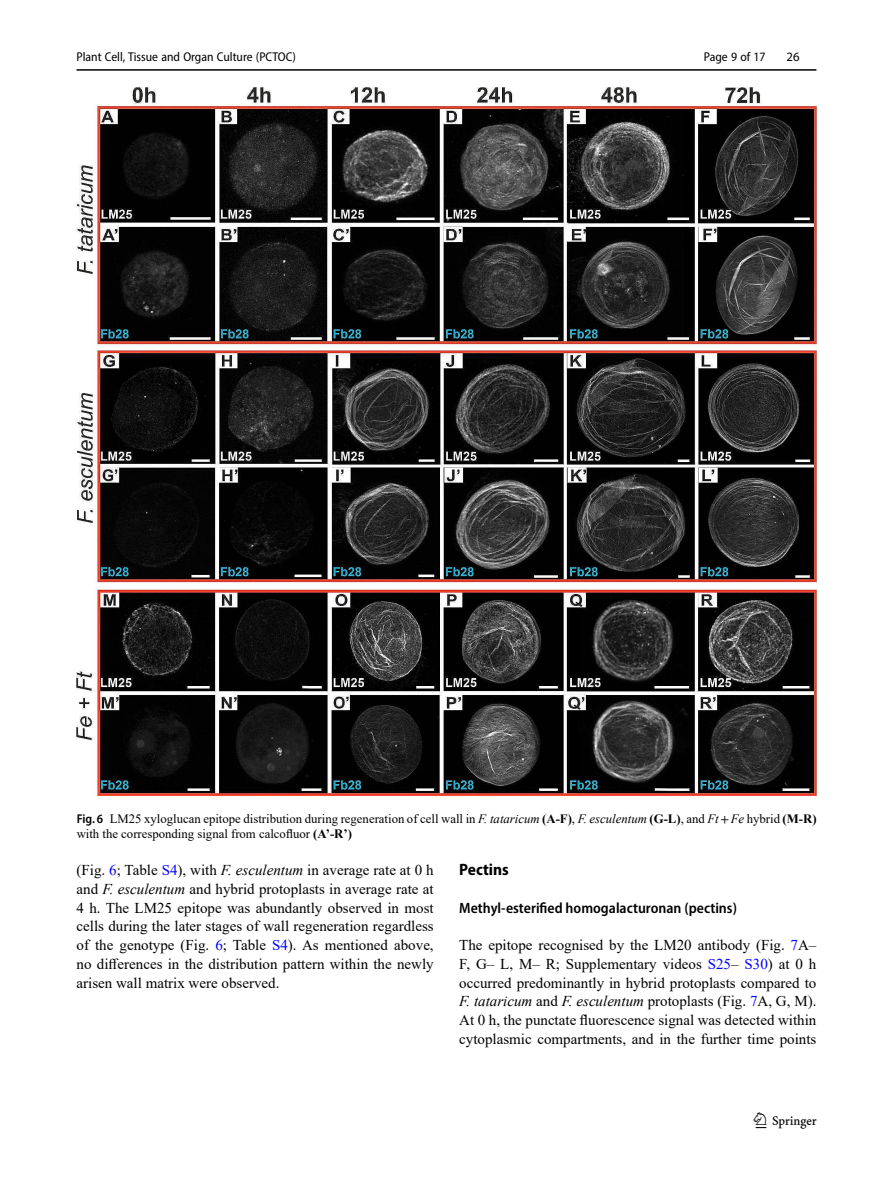
<style>
.page{position:relative;width:893px;height:1187px;background:#fff}
.page>*{position:absolute;margin:0;border:0;box-sizing:border-box;transform-origin:0 0}
.t1{font:22.5px "Springnew";color:#000}
.Head_2{font:700 semi-condensed 16.5px "Myriad Pro";color:#000}
.Body_Text_Indent{font:15px/18.8px "Times New Roman";color:#000;text-align:justify}
.Body_Text{font:15px/18.8px "Times New Roman";color:#000;text-align:justify}
.Head_3_after_2{font:600 semi-condensed 15px "Myriad Pro";color:#000}
.Figure_Caption{font:12.75px/15px "Times New Roman";color:#000}
.t2{font:semi-condensed 12.75px "Myriad Pro";color:#000}
.t3{font:12.75px "Myriad Pro";color:#000}
.s1{font-family:"Myriad Pro";font-weight:600;font-stretch:semi-condensed}
.s2{font-style:italic}
.s3{font-weight:700}
.s4{font-family:"STIX"}
.s5{color:#00f}
</style>
<div class="page">
<hr style="left:77px;top:69px;width:739px;height:2px;background:#000">
<img style="left:77px;top:87px;width:740px;height:708px">
<p class="t2" style="left:77px;top:49px;width:221px">Plant Cell, Tissue and Organ Culture (PCTOC)</p>
<p class="t2" style="left:704px;top:49px;width:63px">Page 9 of 17</p>
<p class="t3" style="left:786px;top:48px;width:15px">26</p>
<p class="Figure_Caption" style="left:77px;top:810px;width:741px"><span class="s1">Fig. 6</span> LM25 xyloglucan epitope distribution during regeneration of cell wall in <span class="s2">F. tataricum</span> <span class="s3">(A-F)</span>, <span class="s2">F. esculentum</span> <span class="s3">(G-L)</span>, and <span class="s2">Ft</span><span class="s4">+</span><span class="s2">Fe</span> hybrid <span class="s3">(M-R) </span>with the corresponding signal from calcofluor <span class="s3">(A’-R’)</span></p>
<p class="Body_Text_Indent" style="left:77px;top:860px;width:359px">(Fig. <span class="s5">6</span>; Table <span class="s5">S4</span>), with <span class="s2">F. esculentum</span> in average rate at 0 h and <span class="s2">F. esculentum</span> and hybrid protoplasts in average rate at 4 h. The LM25 epitope was abundantly observed in most cells during the later stages of wall regeneration regardless of the genotype (Fig. <span class="s5">6</span>; Table <span class="s5">S4</span>). As mentioned above, no differences in the distribution pattern within the newly arisen wall matrix were observed.</p>
<p class="Head_2" style="left:459px;top:858px;width:51px">Pectins</p>
<p class="Head_3_after_2" style="left:459px;top:898px;width:279px">Methyl-esterified homogalacturonan (pectins)</p>
<p class="Body_Text" style="left:459px;top:935px;width:359px">The epitope recognised by the LM20 antibody (Fig. <span class="s5">7</span>A– F, G– L, M– R; Supplementary videos <span class="s5">S25</span>– <span class="s5">S30</span>) at 0 h occurred predominantly in hybrid protoplasts compared to <span class="s2">F. tataricum</span> and <span class="s2">F. esculentum</span> protoplasts (Fig. <span class="s5">7</span>A, G, M).<br>At 0 h, the punctate fluorescence signal was detected within cytoplasmic compartments, and in the further time points</p>
<h1 class="t1" style="left:756px;top:1107px;width:63px">1 3</h1>
</div>
